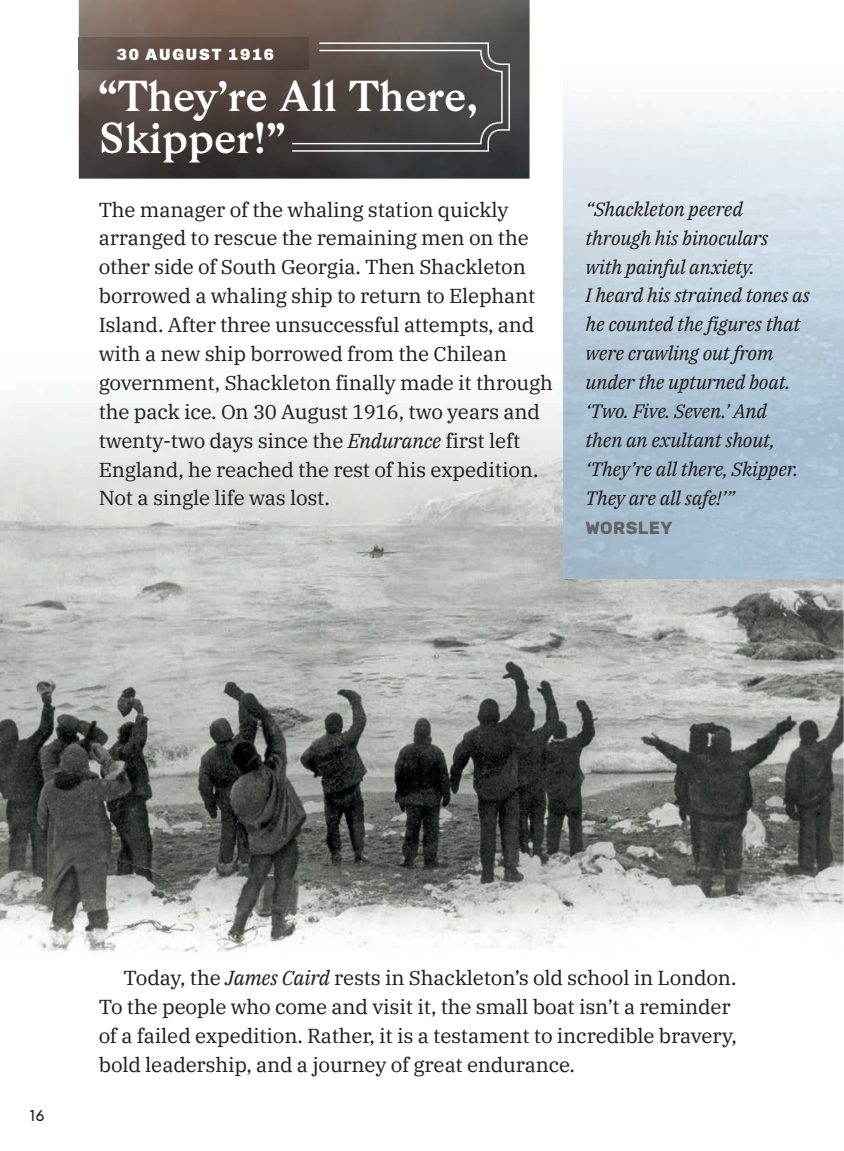
<style>
.page{position:relative;width:844px;height:1151px;background:#fff}
.page>*{position:absolute;margin:0;border:0;box-sizing:border-box;transform-origin:0 0}
.t1{font:42px/42px "Bagnard";color:#fff}
.t2{font:20.12px/28.9px "IBM Plex Serif";letter-spacing:-.01em;color:#231f20}
.t3{font:italic 19.25px/28.9px "IBM Plex Serif";letter-spacing:-.01em;color:#231f20}
.t4{font:700 17.5px "Rubik";letter-spacing:.02em;color:#636366}
.t5{font:900 16.62px "Chivo";letter-spacing:.11em;color:#fff}
.t6{font:15.75px "Aronui";color:#231f20}
.s1{font-style:italic}
</style>
<div class="page">
<img style="left:0;top:403px;width:843px;height:549px">
<img style="left:79px;top:0;width:450px;height:178px">
<svg style="left:292px;top:42px;width:218px;height:110px;background:#55514f"></svg>
<img style="left:563px;top:578px;width:280px;height:1px">
<img style="left:563px;top:93px;width:280px;height:485px">
<img style="left:79px;top:38px;width:229px;height:32px">
<p class="t5" style="left:117px;top:44px;width:159px">30 AUGUST 1916</p>
<h1 class="t1" style="left:99px;top:79px;width:381px">“They’re All There,<br>Skipper!”</h1>
<p class="t2" style="left:99px;top:194px;width:456px">The manager of the whaling station quickly arranged to rescue the remaining men on the other side of South Georgia. Then Shackleton borrowed a whaling ship to return to Elephant Island. After three unsuccessful attempts, and with a new ship borrowed from the Chilean government, Shackleton finally made it through the pack ice. On 30 August 1916, two years and twenty-two days since the <span class="s1">Endurance</span> first left England, he reached the rest of his expedition.<br>Not a single life was lost.</p>
<p class="t3" style="left:585px;top:194px;width:226px">“Shackleton peered through his binoculars with painful anxiety.<br>I heard his strained tones as he counted the figures that were crawling out from under the upturned boat. ‘Two. Five. Seven.’ And<br>then an exultant shout, ‘They’re all there, Skipper.<br>They are all safe!’”</p>
<p class="t4" style="left:585px;top:517px;width:88px">WORSLEY</p>
<p class="t6" style="left:29px;top:1109px;width:17px">16</p>
<p class="t2" style="left:99px;top:963px;width:639px;text-indent:25px">Today, the <span class="s1">James Caird</span> rests in Shackleton’s old school in London.<br>To the people who come and visit it, the small boat isn’t a reminder of a failed expedition. Rather, it is a testament to incredible bravery, bold leadership, and a journey of great endurance.</p>
</div>
